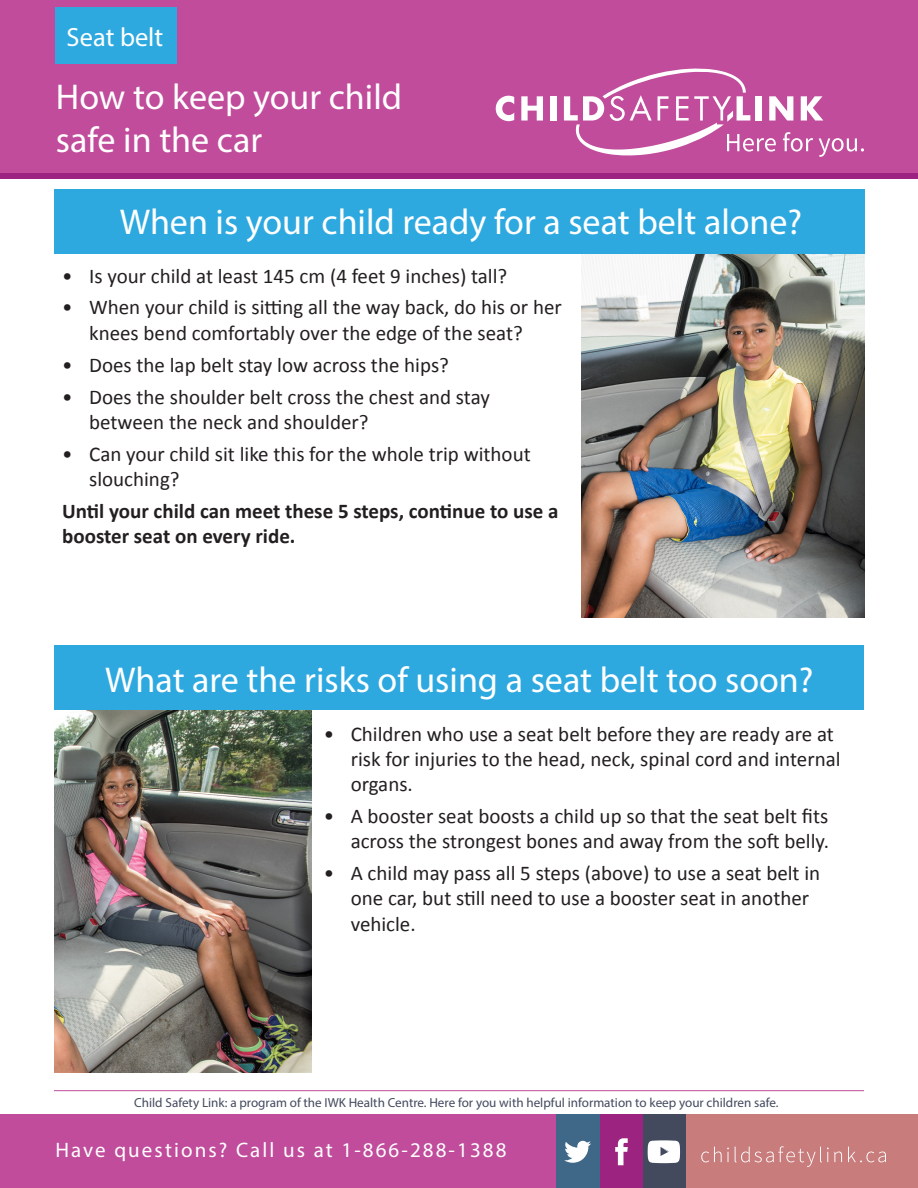
<style>
.page{position:relative;width:918px;height:1188px;background:#fff}
.page>*{position:absolute;margin:0;border:0;box-sizing:border-box;transform-origin:0 0}
.t1{font:36px "Myriad Pro";color:#fff}
.t2{font:26.4px "Myriad Pro";color:#fff}
.t3{font:21px/25.2px "Calibri";color:#231f20}
.t4{font:700 21px/25.2px "Calibri";color:#231f20}
.t5{font:21px "Myriad Pro";letter-spacing:.1em;color:#fff}
.t6{font:13.2px "Myriad Pro";color:#434a5e}
</style>
<div class="page">
<hr style="left:54px;top:1090px;width:810px;height:1px;background:#c04c9b">
<div style="left:0;top:173px;width:918px;height:6px;background:#9c237f"></div>
<div style="left:54px;top:645px;width:810px;height:65px;background:#2ea9e0"></div>
<div style="left:0;top:1114px;width:918px;height:74px;background:#c04c9b"></div>
<div style="left:686px;top:1114px;width:232px;height:74px;background:#c87d7c"></div>
<svg style="left:701px;top:1147px;width:28px;height:15px"></svg>
<svg style="left:735px;top:1146px;width:107px;height:21px"></svg>
<svg style="left:848px;top:1147px;width:38px;height:15px"></svg>
<div style="left:642px;top:1114px;width:44px;height:74px;background:#434a5e"></div>
<div style="left:600px;top:1114px;width:43px;height:74px;background:#9c237f"></div>
<div style="left:556px;top:1114px;width:43px;height:74px;background:#3f6888"></div>
<svg style="left:564px;top:1141px;width:27px;height:22px"></svg>
<svg style="left:615px;top:1138px;width:65px;height:27px"></svg>
<div style="left:0;top:0;width:918px;height:173px;background:#c04c9b"></div>
<svg style="left:496px;top:96px;width:18px;height:25px"></svg>
<svg style="left:521px;top:96px;width:22px;height:25px"></svg>
<div style="left:550px;top:96px;width:7px;height:25px;background:#fff"></div>
<svg style="left:564px;top:68px;width:300px;height:89px"></svg>
<div style="left:56px;top:8px;width:121px;height:56px;background:#2ea9e0"></div>
<img style="left:581px;top:254px;width:283px;height:363px">
<div style="left:54px;top:189px;width:810px;height:65px;background:#2ea9e0"></div>
<img style="left:55px;top:710px;width:257px;height:362px">
<p class="t2" style="left:67px;top:21px;width:98px">Seat belt</p>
<p class="t1" style="left:56px;top:74px;width:348px">How to keep your child</p>
<p class="t1" style="left:56px;top:117px;width:208px">safe in the car</p>
<p class="t1" style="left:120px;top:199px;width:684px">When is your child ready for a seat belt alone?</p>
<p class="t3" style="left:62px;top:262px;width:447px">• Is your child at least 145 cm (4 feet 9 inches) tall?</p>
<p class="t3" style="left:62px;top:294px;width:501px;text-align:center">• When your child is sitting all the way back, do his or her knees bend comfortably over the edge of the seat?</p>
<p class="t3" style="left:62px;top:351px;width:388px">• Does the lap belt stay low across the hips?</p>
<p class="t3" style="left:89px;top:383px;width:402px;text-indent:-27px">• Does the shoulder belt cross the chest and stay between the neck and shoulder?</p>
<p class="t3" style="left:89px;top:440px;width:443px;text-indent:-27px">• Can your child sit like this for the whole trip without slouching?</p>
<p class="t4" style="left:62px;top:497px;width:498px">Until your child can meet these 5 steps, continue to use a booster seat on every ride.</p>
<p class="t1" style="left:105px;top:657px;width:710px">What are the risks of using a seat belt too soon?</p>
<p class="t3" style="left:351px;top:720px;width:491px;text-indent:-27px">• Children who use a seat belt before they are ready are at risk for injuries to the head, neck, spinal cord and internal organs.</p>
<p class="t3" style="left:324px;top:802px;width:507px;text-align:right">• A booster seat boosts a child up so that the seat belt fits across the strongest bones and away from the soft belly.</p>
<p class="t3" style="left:351px;top:860px;width:471px;text-indent:-27px">• A child may pass all 5 steps (above) to use a seat belt in one car, but still need to use a booster seat in another vehicle.</p>
<p class="t6" style="left:134px;top:1095px;width:646px">Child Safety Link: a program of the IWK Health Centre. Here for you with helpful information to keep your children safe.</p>
<p class="t5" style="left:55px;top:1137px;width:453px">Have questions? Call us at 1-866-288-1388</p>
</div>
